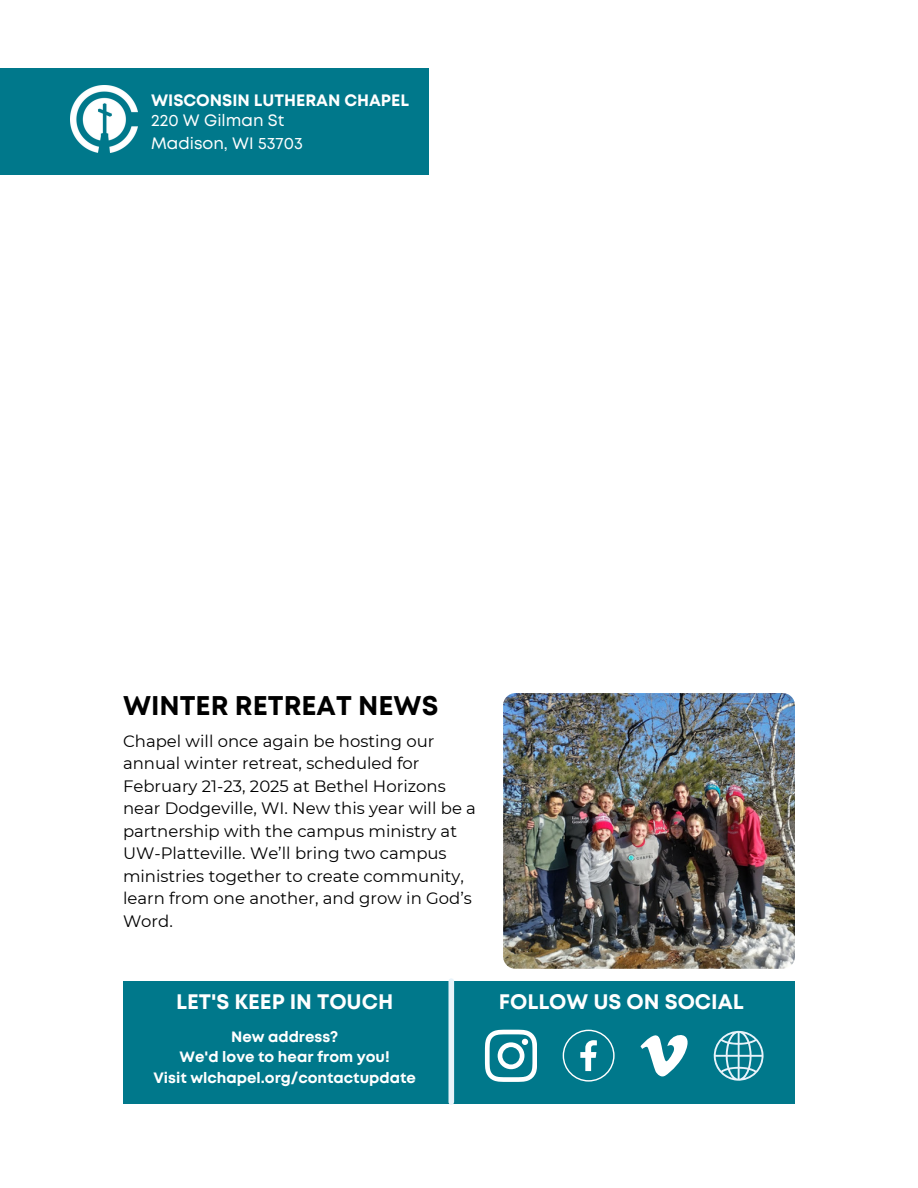
<style>
.page{position:relative;width:918px;height:1188px;background:#fff}
.page>*{position:absolute;margin:0;border:0;box-sizing:border-box;transform-origin:0 0}
.t1{font:700 27px "Mont";color:#000}
.t2{font:700 21px "Mont";color:#fff}
.t3{font:16.5px/22.5px "Montserrat";color:#000}
.t4{font:16.5px "Mont";color:#fff}
.t5{font:700 16.5px "Mont";color:#fff}
.t6{font:700 15px/20.2px "Mont";color:#fff;text-align:center}
</style>
<div class="page">
<img style="left:503px;top:693px;width:291px;height:276px;border-radius:12px">
<div style="left:123px;top:981px;width:672px;height:123px;background:#00788b"></div>
<div style="left:448px;top:981px;width:6px;height:121px;background:#e8f3fa"></div>
<svg style="left:713px;top:1030px;width:51px;height:51px"></svg>
<svg style="left:485px;top:1030px;width:52px;height:51px"></svg>
<svg style="left:563px;top:1030px;width:51px;height:51px"></svg>
<div style="left:0;top:68px;width:429px;height:107px;background:#00788b"></div>
<img style="left:71px;top:85px;width:66px;height:68px">
<svg style="left:640px;top:1035px;width:48px;height:42px"></svg>
<h2 class="t5" style="left:151px;top:94px;width:259px">WISCONSIN LUTHERAN CHAPEL</h2>
<p class="t4" style="left:151px;top:114px;width:135px">220 W Gilman St</p>
<h2 class="t4" style="left:151px;top:137px;width:153px">Madison, WI 53703</h2>
<p class="t1" style="left:123px;top:696px;width:317px">WINTER RETREAT NEWS</p>
<p class="t3" style="left:123px;top:730px;width:355px">Chapel will once again be hosting our annual winter retreat, scheduled for February 21-23, 2025 at Bethel Horizons near Dodgeville, WI. New this year will be a partnership with the campus ministry at UW-Platteville. We’ll bring two campus ministries together to create community, learn from one another, and grow in God’s Word.</p>
<h3 class="t2" style="left:176px;top:994px;width:219px">LET'S KEEP IN TOUCH</h3>
<h1 class="t2" style="left:499px;top:994px;width:246px">FOLLOW US ON SOCIAL</h1>
<h4 class="t6" style="left:153px;top:1028px;width:264px">New address?<br>We'd love to hear from you!<br>Visit wlchapel.org/contactupdate</h4>
</div>
